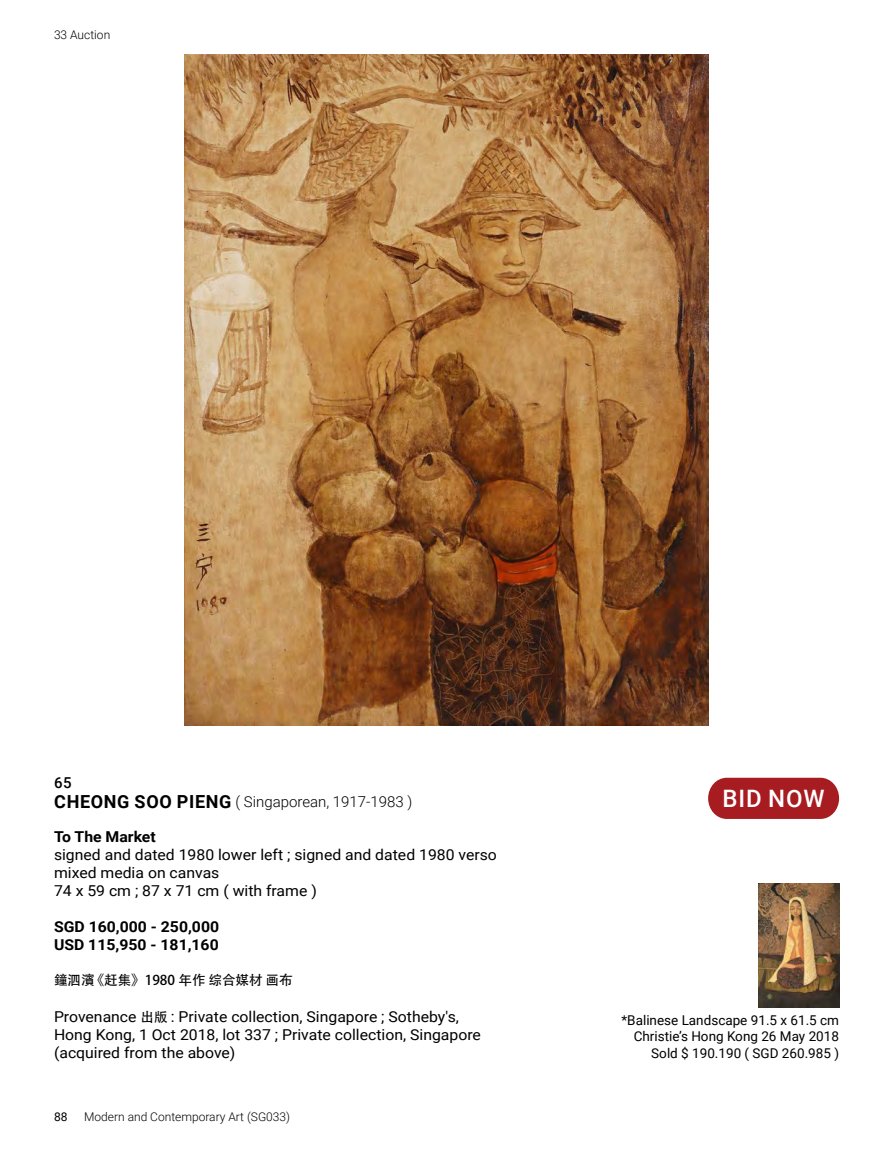
<style>
.page{position:relative;width:893px;height:1149px;background:#fff}
.page>*{position:absolute;margin:0;border:0;box-sizing:border-box;transform-origin:0 0}
.t1{font:500 24px "Roboto";letter-spacing:.035em;color:#fff}
.t2{font:15px/18px "Roboto";color:#000;scale:1.05 1}
.t3{font:700 15px/18px "Roboto";color:#000;scale:1.05 1}
.t4{font:300 15px/19.5px "Roboto";color:#000}
.t5{font:13.5px/16.5px "Roboto";color:#000;text-align:right}
.t6{font:13.5px "Adobe Heiti Std";color:#000}
.t7{font:300 12px "Roboto";color:#000}
.t8{font:12px "Roboto";color:#000}
.s1{font-weight:500}
.s2{font-weight:700;font-size:18px}
.s3{font-family:"Adobe Heiti Std";font-size:13.5px}
</style>
<div class="page">
<img style="left:184px;top:54px;width:525px;height:671px">
<div style="left:708px;top:777px;width:131px;height:41px;background:#a71c20;border-radius:20px"></div>
<img style="left:759px;top:883px;width:81px;height:124px">
<p class="t7" style="left:54px;top:26px;width:58px">33 Auction</p>
<p class="t4" style="left:54px;top:771px;width:359px"><span class="s1">65<br></span><span class="s2">CHEONG SOO PIENG</span> ( Singaporean, 1917-1983 )</p>
<p class="t3" style="left:54px;top:826px;width:98px">To The Market</p>
<p class="t2" style="left:54px;top:844px;width:423px">signed and dated 1980 lower left ; signed and dated 1980 verso mixed media on canvas<br>74 x 59 cm ; 87 x 71 cm ( with frame )</p>
<p class="t3" style="left:54px;top:916px;width:159px">SGD 160,000 - 250,000<br>USD 115,950 - 181,160</p>
<p class="t6" style="left:54px;top:971px;width:240px">鐘泗濱 《赶集》1980 年作 综合媒材 画布</p>
<p class="t2" style="left:54px;top:1006px;width:408px">Provenance <span class="s3">出版</span> : Private collection, Singapore ; Sotheby's,<br>Hong Kong, 1 Oct 2018, lot 337 ; Private collection, Singapore (acquired from the above)</p>
<p class="t8" style="left:54px;top:1108px;width:15px">88</p>
<p class="t7" style="left:84px;top:1108px;width:207px">Modern and Contemporary Art (SG033)</p>
<h1 class="t1" style="left:722px;top:781px;width:104px">BID NOW</h1>
<p class="t5" style="left:621px;top:1011px;width:219px">*Balinese Landscape 91.5 x 61.5 cm<br>Christie’s Hong Kong 26 May 2018<br>Sold $ 190.190 ( SGD 260.985 )</p>
</div>
